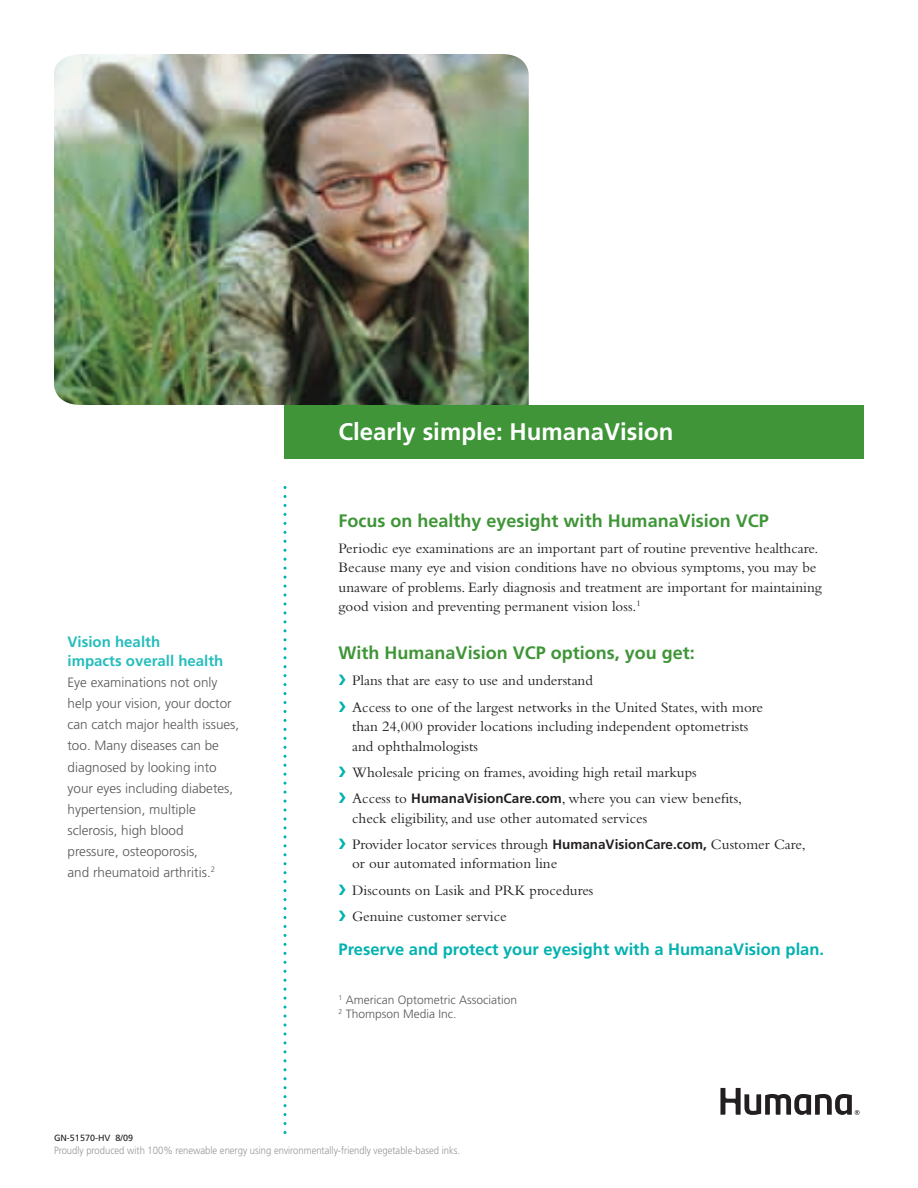
<style>
.page{position:relative;width:918px;height:1188px;background:#fff}
.page>*{position:absolute;margin:0;border:0;box-sizing:border-box;transform-origin:0 0}
.t1{font:700 24px "Frutiger LT Std";color:#fff}
.t2{font:700 18px "Frutiger LT Std";color:#3f9537}
.t3{font:700 16.5px "Frutiger LT Std";color:#00b1b0}
.t4{font:15px/26.2px "Bembo Std";color:#231f20}
.t5{font:700 15px/19.5px "Frutiger LT Std";color:#26bdbc}
.t6{font:300 13.5px/21px "Frutiger LT Std";color:#57585a}
.t7{font:300 12px/14.4px "Frutiger LT Std";color:#57585a}
.t8{font:300 10.5px "Frutiger LT Std";color:#939598;scale:.9 1}
.t9{font:9px "Frutiger LT Std";color:#231f20}
.s1{color:#00b1b0}
.s2{font-family:"Frutiger LT Std";font-weight:700;font-size:13.5px}
</style>
<div class="page">
<img style="left:54px;top:54px;width:475px;height:351px">
<svg style="left:284px;top:486px;width:2px;height:648px"></svg>
<div style="left:285px;top:405px;width:579px;height:54px;background:#3f9537"></div>
<svg style="left:720px;top:1088px;width:140px;height:27px"></svg>
<p class="t5" style="left:68px;top:632px;width:157px">Vision health<br>impacts overall health</p>
<p class="t6" style="left:68px;top:673px;width:173px">Eye examinations not only help your vision, your doctor can catch major health issues, too. Many diseases can be diagnosed by looking into your eyes including diabetes, hypertension, multiple sclerosis, high blood<br>pressure, osteoporosis,<br>and rheumatoid arthritis.<sup>2</sup></p>
<h1 class="t1" style="left:339px;top:417px;width:336px">Clearly simple: HumanaVision</h1>
<p class="t2" style="left:339px;top:510px;width:432px">Focus on healthy eyesight with HumanaVision VCP</p>
<p class="t4" style="left:339px;top:538px;width:485px;line-height:19.5px">Periodic eye examinations are an important part of routine preventive healthcare.<br>Because many eye and vision conditions have no obvious symptoms, you may be unaware of problems. Early diagnosis and treatment are important for maintaining good vision and preventing permanent vision loss.<sup>1</sup></p>
<p class="t2" style="left:339px;top:642px;width:358px">With HumanaVision VCP options, you get:</p>
<p class="t4" style="left:339px;top:667px;width:426px"><span class="s1">❯</span> Plans that are easy to use and understand<br><span class="s1">❯</span> Access to one of the largest networks in the United States, with more</p>
<p class="t4" style="left:352px;top:716px;width:398px;line-height:19.5px">than 24,000 provider locations including independent optometrists and ophthalmologists</p>
<p class="t4" style="left:339px;top:759px;width:405px"><span class="s1">❯</span> Wholesale pricing on frames, avoiding high retail markups<br><span class="s1">❯</span> Access to <span class="s2">HumanaVisionCare.com</span>, where you can view benefits,</p>
<p class="t4" style="left:339px;top:805px;width:469px;text-indent:14px">check eligibility, and use other automated services<br><span class="s1">❯</span> Provider locator services through <span class="s2">HumanaVisionCare.com,</span> Customer Care,</p>
<p class="t4" style="left:339px;top:850px;width:256px;text-indent:13px">or our automated information line<br><span class="s1">❯</span> Discounts on Lasik and PRK procedures <span class="s1">❯</span> Genuine customer service</p>
<p class="t3" style="left:339px;top:940px;width:487px">Preserve and protect your eyesight with a HumanaVision plan.</p>
<p class="t7" style="left:339px;top:992px;width:180px"><sup>1</sup> American Optometric Association<br><sup>2</sup> Thompson Media Inc.</p>
<p class="t9" style="left:54px;top:1132px;width:81px">GN-51570-HV 8/09</p>
<p class="t8" style="left:54px;top:1145px;width:453px">Proudly produced with 100% renewable energy using environmentally-friendly vegetable-based inks.</p>
</div>
